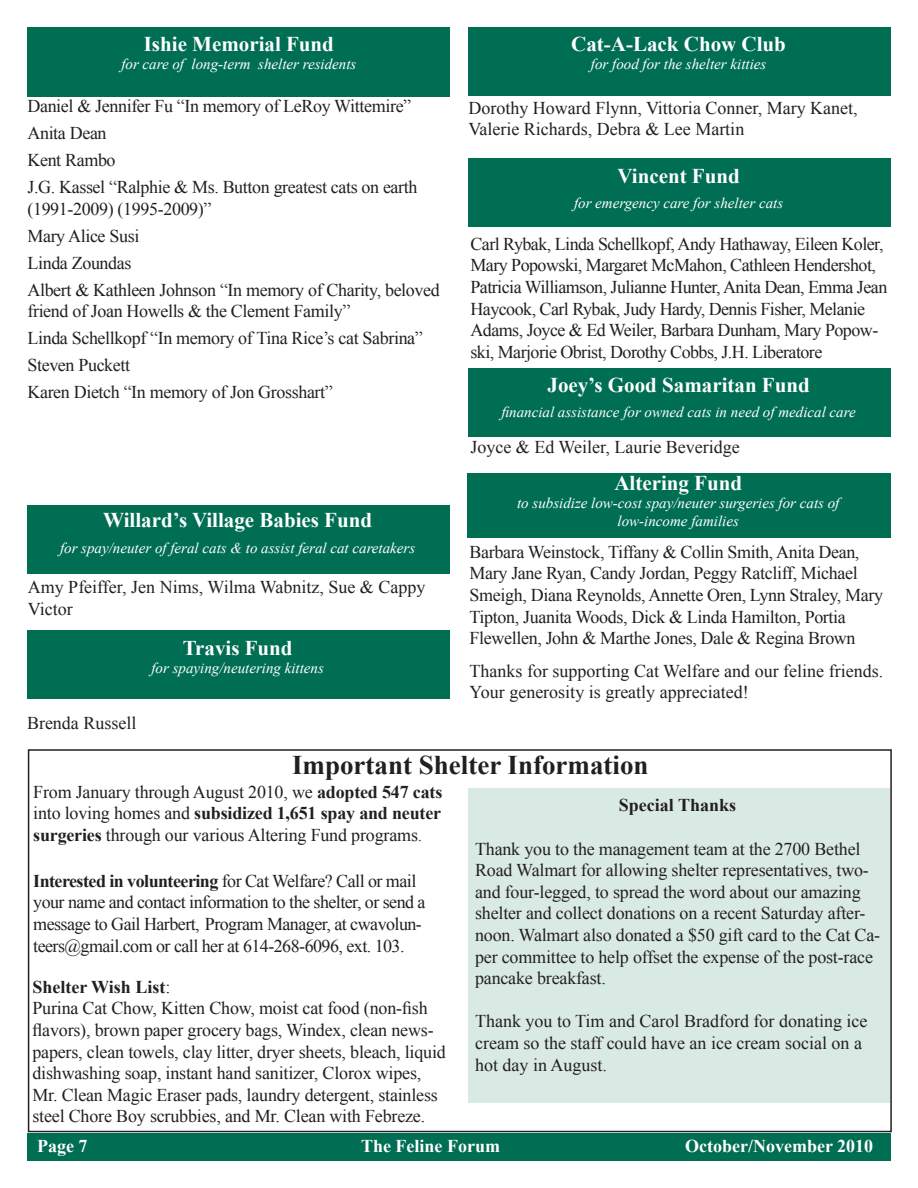
<style>
.page{position:relative;width:918px;height:1188px;background:#fff}
.page>*{position:absolute;margin:0;border:0;box-sizing:border-box;transform-origin:0 0}
.t1{font:700 27px "Times New Roman";color:#231f20}
.t2{font:700 21px "Times New Roman";color:#fff}
.t3{font:18px/21.6px "Times New Roman";letter-spacing:-.02em;color:#231f20}
.t4{font:18px/21.6px "Times New Roman";color:#231f20}
.t5{font:700 18px "Times New Roman";color:#fff}
.t6{font:700 18px "Times New Roman";color:#231f20}
.t7{font:italic 15px/18px "Times New Roman";color:#fff;text-align:center}
.s1{font-weight:700}
.s2{color:#006e53}
</style>
<div class="page">
<div style="left:468px;top:788px;width:421px;height:315px;background:#d9eae5"></div>
<div style="left:28px;top:749px;width:864px;height:383px;border:2px solid #231f20"></div>
<div style="left:27px;top:1133px;width:864px;height:28px;background:#006e53"></div>
<div style="left:467px;top:473px;width:423px;height:64px;background:#006e53"></div>
<div style="left:468px;top:368px;width:423px;height:68px;background:#006e53"></div>
<div style="left:468px;top:158px;width:423px;height:68px;background:#006e53"></div>
<div style="left:468px;top:27px;width:423px;height:68px;background:#006e53"></div>
<div style="left:27px;top:27px;width:423px;height:69px;background:#006e53"></div>
<div style="left:27px;top:505px;width:423px;height:69px;background:#006e53"></div>
<div style="left:27px;top:630px;width:423px;height:69px;background:#006e53"></div>
<p class="t2" style="left:144px;top:29px;width:192px">Ishie Memorial Fund</p>
<p class="t7" style="left:121px;top:54px;width:237px">for care of long-term shelter residents</p>
<p class="t3" style="left:27px;top:92px;width:392px;line-height:27px">Daniel &amp; Jennifer Fu “In memory of LeRoy Wittemire”<br>Anita Dean<br>Kent Rambo<br>J.G. Kassel “Ralphie &amp; Ms. Button greatest cats on earth</p>
<p class="t3" style="left:27px;top:195px;width:414px;line-height:27px">(1991-2009) (1995-2009)”<br>Mary Alice Susi<br>Linda Zoundas<br>Albert &amp; Kathleen Johnson “In memory of Charity, beloved</p>
<p class="t3" style="left:27px;top:297px;width:397px;line-height:27px">friend of Joan Howells &amp; the Clement Family”<br>Linda Schellkopf “In memory of Tina Rice’s cat Sabrina” Steven Puckett<br>Karen Dietch “In memory of Jon Grosshart”</p>
<p class="t2" style="left:103px;top:506px;width:270px">Willard’s Village Babies Fund</p>
<p class="t7" style="left:60px;top:538px;width:357px">for spay/neuter of feral cats &amp; to assist feral cat caretakers</p>
<p class="t4" style="left:28px;top:576px;width:399px">Amy Pfeiffer, Jen Nims, Wilma Wabnitz, Sue &amp; Cappy<br>Victor</p>
<p class="t2" style="left:183px;top:633px;width:111px">Travis Fund</p>
<p class="t7" style="left:151px;top:659px;width:174px">for spaying/neutering kittens</p>
<p class="t4" style="left:27px;top:712px;width:111px">Brenda Russell</p>
<p class="t2" style="left:571px;top:29px;width:216px">Cat-A-Lack Chow Club</p>
<p class="t7" style="left:591px;top:55px;width:177px">for food for the shelter kitties</p>
<p class="t4" style="left:468px;top:97px;width:391px">Dorothy Howard Flynn, Vittoria Conner, Mary Kanet,<br>Valerie Richards, Debra &amp; Lee Martin</p>
<p class="t2" style="left:618px;top:161px;width:124px">Vincent Fund</p>
<p class="t7" style="left:574px;top:193px;width:211px">for emergency care for shelter cats</p>
<p class="t3" style="left:470px;top:233px;width:418px">Carl Rybak, Linda Schellkopf, Andy Hathaway, Eileen Koler, Mary Popowski, Margaret McMahon, Cathleen Hendershot, Patricia Williamson, Julianne Hunter, Anita Dean, Emma Jean Haycook, Carl Rybak, Judy Hardy, Dennis Fisher, Melanie Adams, Joyce &amp; Ed Weiler, Barbara Dunham, Mary Popow&shy;ski, Marjorie Obrist, Dorothy Cobbs, J.H. Liberatore</p>
<p class="t2" style="left:548px;top:370px;width:264px">Joey’s Good Samaritan Fund</p>
<p class="t7" style="left:502px;top:403px;width:355px">financial assistance for owned cats in need of medical care</p>
<p class="t4" style="left:470px;top:436px;width:271px">Joyce &amp; Ed Weiler, Laurie Beveridge</p>
<p class="t2" style="left:614px;top:469px;width:129px">Altering Fund</p>
<p class="t7" style="left:517px;top:494px;width:324px">to subsidize low-cost spay/neuter surgeries for cats of low-income families</p>
<p class="t3" style="left:470px;top:541px;width:415px">Barbara Weinstock, Tiffany &amp; Collin Smith, Anita Dean, Mary Jane Ryan, Candy Jordan, Peggy Ratcliff, Michael Smeigh, Diana Reynolds, Annette Oren, Lynn Straley, Mary Tipton, Juanita Woods, Dick &amp; Linda Hamilton, Portia Flewellen, John &amp; Marthe Jones, Dale &amp; Regina Brown</p>
<p class="t4" style="left:470px;top:659px;width:415px">Thanks for supporting Cat Welfare and our feline friends.<br>Your generosity is greatly appreciated!</p>
<h1 class="t1" style="left:292px;top:746px;width:358px">Important Shelter Information</h1>
<p class="t3" style="left:33px;top:781px;width:411px;text-align:justify">From January through August 2010, we <span class="s1">adopted 547 cats </span>into loving homes and <span class="s1">subsidized 1,651 spay and neuter surgeries</span> through our various Altering Fund programs<span class="s2">.</span></p>
<p class="t3" style="left:33px;top:870px;width:394px"><span class="s1">Interested in volunteering</span> for Cat Welfare? Call or mail your name and contact information to the shelter, or send a message to Gail Harbert, Program Manager, at cwavolun&shy;teers@gmail.com or call her at 614-268-6096, ext. 103.</p>
<p class="t3" style="left:32px;top:976px;width:415px"><span class="s1">Shelter Wish List</span>:<br>Purina Cat Chow, Kitten Chow, moist cat food (non-fish flavors), brown paper grocery bags, Windex, clean news&shy;papers, clean towels, clay litter, dryer sheets, bleach, liquid dishwashing soap, instant hand sanitizer, Clorox wipes, Mr. Clean Magic Eraser pads, laundry detergent, stainless steel Chore Boy scrubbies, and Mr. Clean with Febreze.</p>
<p class="t6" style="left:619px;top:793px;width:119px">Special Thanks</p>
<p class="t3" style="left:475px;top:837px;width:407px">Thank you to the management team at the 2700 Bethel Road Walmart for allowing shelter representatives, two&shy;and four-legged, to spread the word about our amazing shelter and collect donations on a recent Saturday after&shy;noon. Walmart also donated a $50 gift card to the Cat Ca&shy;per committee to help offset the expense of the post-race pancake breakfast.</p>
<p class="t4" style="left:475px;top:1010px;width:394px">Thank you to Tim and Carol Bradford for donating ice cream so the staff could have an ice cream social on a hot day in August.</p>
<p class="t5" style="left:37px;top:1133px;width:52px">Page 7</p>
<p class="t5" style="left:361px;top:1133px;width:140px">The Feline Forum</p>
<p class="t5" style="left:685px;top:1133px;width:190px">October/November 2010</p>
</div>
